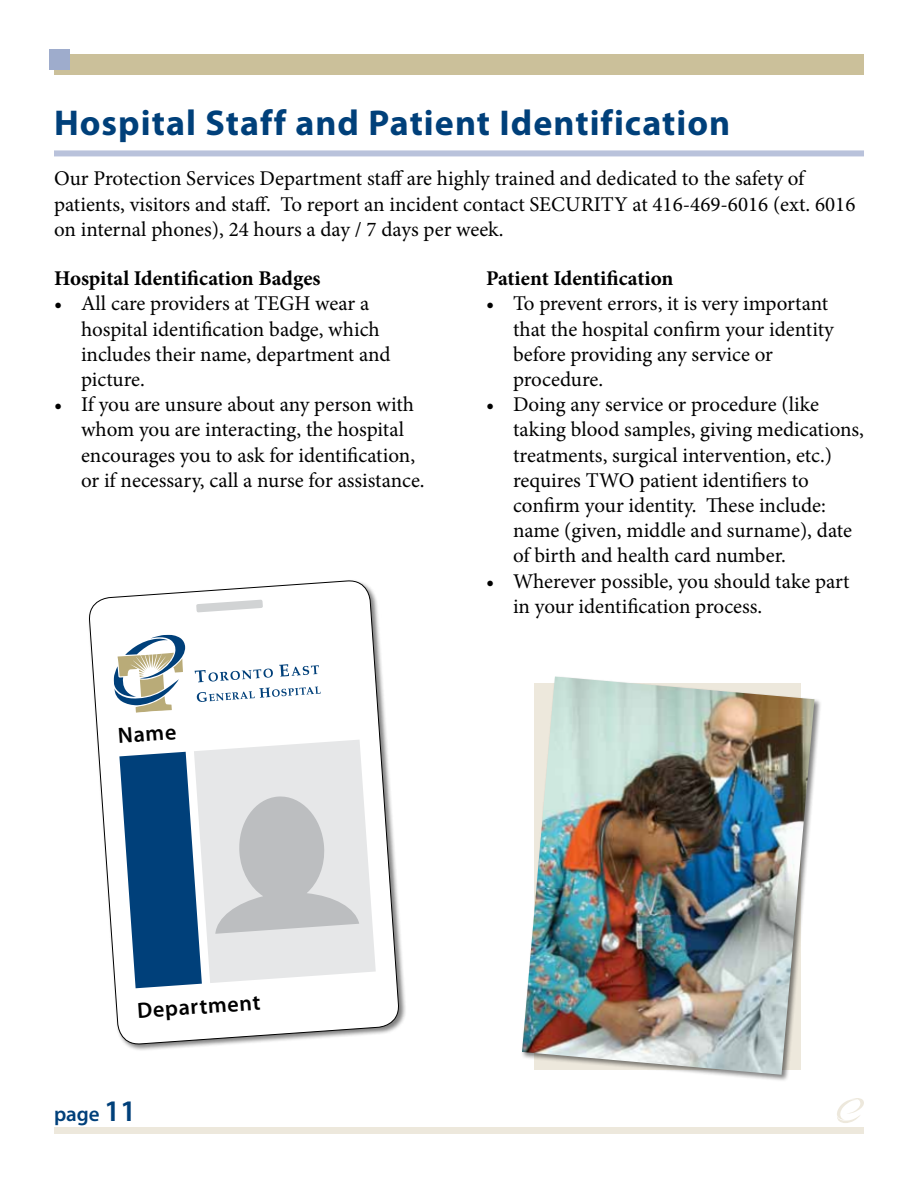
<style>
.page{position:relative;width:918px;height:1188px;background:#fff}
.page>*{position:absolute;margin:0;border:0;box-sizing:border-box;transform-origin:0 0}
.t1{font:700 36px "Myriad Pro";letter-spacing:.03em;color:#00407a}
.t2{font:600 22.2px "Myriad Pro";color:#000}
.t3{font:21px/25.2px "Minion Pro";color:#000}
.t4{font:700 21px "Minion Pro";letter-spacing:-.005em;color:#000}
.t5{font:600 21px "Myriad Pro";color:#00407a}
.s1{font-size:30px}
</style>
<div class="page">
<div style="left:54px;top:54px;width:810px;height:20px;background:#cbc09a"></div>
<div style="left:54px;top:1127px;width:810px;height:7px;background:#ede8dc"></div>
<div style="left:50px;top:50px;width:20px;height:20px;background:#9eaccc"></div>
<svg style="left:837px;top:1098px;width:27px;height:25px"></svg>
<div style="left:54px;top:150px;width:810px;height:6px;background:#b9c2db"></div>
<div style="left:521px;top:675px;width:301px;height:408px;background:#000;opacity:.5"></div>
<img style="left:522px;top:676px;width:292px;height:399px">
<div style="left:88px;top:579px;width:319px;height:473px;background:#000;opacity:.5"></div>
<svg style="left:88px;top:579px;width:312px;height:472px"></svg>
<svg style="left:119px;top:752px;width:83px;height:236px;background:#275d8e"></svg>
<svg style="left:194px;top:740px;width:182px;height:243px;fill:#e6e7e8"></svg>
<svg style="left:195px;top:664px;width:126px;height:38px"></svg>
<svg style="left:113px;top:632px;width:72px;height:81px"></svg>
<svg style="left:196px;top:600px;width:67px;height:12px"></svg>
<svg style="left:215px;top:795px;width:144px;height:139px;background:#cfd1d2"></svg>
<h1 class="t1" style="left:54px;top:99px;width:678px">Hospital Staff and Patient Identification</h1>
<p class="t3" style="left:54px;top:166px;width:803px">Our Protection Services Department staff are highly trained and dedicated to the safety of patients, visitors and staff. To report an incident contact SECURITY at 416-469-6016 (ext. 6016 on internal phones), 24 hours a day / 7 days per week.</p>
<p class="t4" style="left:54px;top:264px;width:268px">Hospital Identification Badges</p>
<p class="t3" style="left:81px;top:291px;width:311px;text-indent:-27px">• All care providers at TEGH wear a hospital identification badge, which includes their name, department and picture.</p>
<p class="t3" style="left:81px;top:392px;width:345px;text-indent:-27px">• If you are unsure about any person with whom you are interacting, the hospital encourages you to ask for identification, or if necessary, call a nurse for assistance.</p>
<p class="t2" style="left:117px;top:722px;width:60px;rotate:-4deg">Name</p>
<p class="t4" style="left:486px;top:264px;width:189px">Patient Identification</p>
<p class="t3" style="left:513px;top:291px;width:322px;text-indent:-27px">• To prevent errors, it is very important that the hospital confirm your identity before providing any service or procedure.</p>
<p class="t3" style="left:513px;top:392px;width:353px;text-indent:-27px">• Doing any service or procedure (like taking blood samples, giving medications, treatments, surgical intervention, etc.) requires TWO patient identifiers to confirm your identity. These include: name (given, middle and surname), date of birth and health card number.</p>
<p class="t3" style="left:513px;top:568px;width:338px;text-indent:-27px">• Wherever possible, you should take part in your identification process.</p>
<p class="t2" style="left:136px;top:997px;width:125px;rotate:-4deg">Department</p>
<p class="t5" style="left:54px;top:1100px;width:84px">page <span class="s1">11</span></p>
</div>
